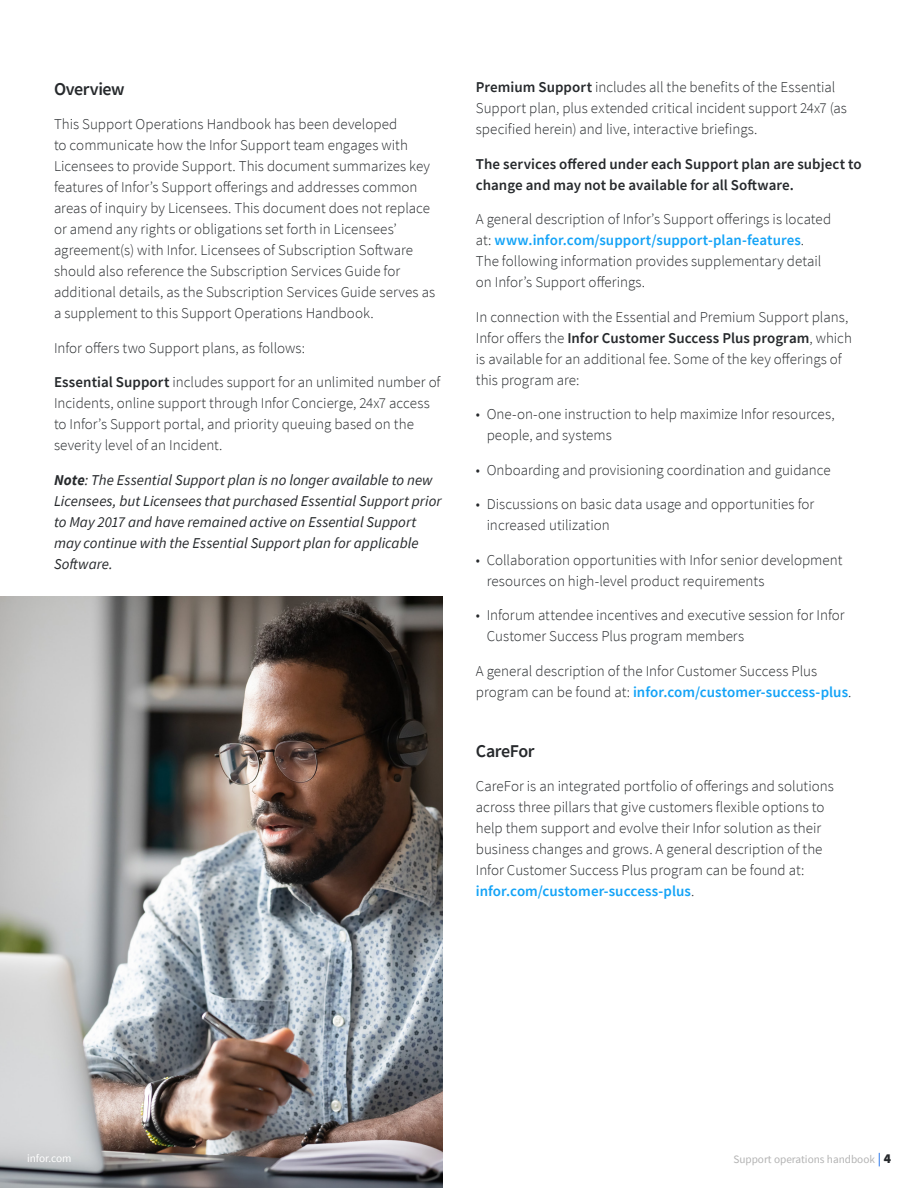
<style>
.page{position:relative;width:918px;height:1188px;background:#fff}
.page>*{position:absolute;margin:0;border:0;box-sizing:border-box;transform-origin:0 0}
.Subhead_1{font:600 18px "Source Sans Pro";letter-spacing:-.025em;color:#26292c}
.Body_Copy{font:300 15px/21px "Source Sans Pro";color:#26292c}
.Body_Copy-2{font:italic 15px/21px "Source Sans Pro";color:#26292c}
.Last_Paragraph_Body_Copy{font:300 15px/21px "Source Sans Pro";color:#26292c}
.Body_Copy-3{font:600 15px/21px "Source Sans Pro";letter-spacing:.005em;color:#26292c}
.t1{font:11.25px "Source Sans Pro";color:#b3b3b3}
.t2{font:11.25px "Source Sans Pro";color:#fff}
.s1{font-weight:600}
.s2{font-weight:700}
.s3{font-weight:600;color:#13a3f7}
.s4{font-size:13.5px;color:#005ce6}
.s5{font-weight:900;font-size:13.5px;color:#26292c}
</style>
<div class="page">
<img style="left:0;top:596px;width:442px;height:592px">
<p class="Subhead_1" style="left:54px;top:77px;width:72px">Overview</p>
<p class="Body_Copy" style="left:54px;top:114px;width:383px">This Support Operations Handbook has been developed<br>to communicate how the Infor Support team engages with Licensees to provide Support. This document summarizes key features of Infor’s Support offerings and addresses common areas of inquiry by Licensees. This document does not replace or amend any rights or obligations set forth in Licensees’ agreement(s) with Infor. Licensees of Subscription Software should also reference the Subscription Services Guide for additional details, as the Subscription Services Guide serves as a supplement to this Support Operations Handbook.</p>
<p class="Body_Copy" style="left:54px;top:337px;width:253px">Infor offers two Support plans, as follows:</p>
<p class="Body_Copy" style="left:54px;top:372px;width:388px"><span class="s1">Essential Support</span> includes support for an unlimited number of Incidents, online support through Infor Concierge, 24x7 access to Infor’s Support portal, and priority queuing based on the severity level of an Incident.</p>
<p class="Body_Copy-2" style="left:54px;top:469px;width:389px"><span class="s2">Note</span>: The Essential Support plan is no longer available to new Licensees, but Licensees that purchased Essential Support prior to May 2017 and have remained active on Essential Support may continue with the Essential Support plan for applicable Software.</p>
<p class="Body_Copy" style="left:476px;top:77px;width:373px"><span class="s1">Premium Support</span> includes all the benefits of the Essential<br>Support plan, plus extended critical incident support 24x7 (as specified herein) and live, interactive briefings.</p>
<p class="Body_Copy-3" style="left:476px;top:153px;width:387px">The services offered under each Support plan are subject to change and may not be available for all Software.</p>
<p class="Body_Copy" style="left:476px;top:209px;width:357px">A general description of Infor’s Support offerings is located at: <span class="s3">www.infor.com/support/support-plan-features</span>.<br>The following information provides supplementary detail on Infor’s Support offerings.</p>
<p class="Body_Copy" style="left:476px;top:306px;width:378px">In connection with the Essential and Premium Support plans, Infor offers the <span class="s1">Infor Customer Success Plus program</span>, which is available for an additional fee. Some of the key offerings of this program are:</p>
<p class="Body_Copy" style="left:487px;top:404px;width:350px;text-indent:-11px">• One-on-one instruction to help maximize Infor resources, people, and systems</p>
<p class="Body_Copy" style="left:476px;top:459px;width:356px">• Onboarding and provisioning coordination and guidance</p>
<p class="Body_Copy" style="left:487px;top:494px;width:329px;text-indent:-11px">• Discussions on basic data usage and opportunities for increased utilization</p>
<p class="Body_Copy" style="left:487px;top:549px;width:357px;text-indent:-11px">• Collaboration opportunities with Infor senior development resources on high-level product requirements</p>
<p class="Body_Copy" style="left:487px;top:605px;width:360px;text-indent:-11px">• Inforum attendee incentives and executive session for Infor<br>Customer Success Plus program members</p>
<p class="Last_Paragraph_Body_Copy" style="left:476px;top:660px;width:377px">A general description of the Infor Customer Success Plus program can be found at: <span class="s3">infor.com/customer-success-plus</span>.</p>
<p class="Subhead_1" style="left:476px;top:739px;width:60px">CareFor</p>
<p class="Body_Copy" style="left:476px;top:776px;width:360px">CareFor is an integrated portfolio of offerings and solutions across three pillars that give customers flexible options to help them support and evolve their Infor solution as their business changes and grows. A general description of the Infor Customer Success Plus program can be found at: <span class="s3">infor.com/customer-success-plus</span>.</p>
<p class="t2" style="left:27px;top:1152px;width:46px">infor.com</p>
<p class="t1" style="left:733px;top:1152px;width:159px">Support operations handbook <span class="s4">|</span> <span class="s5">4</span></p>
</div>
